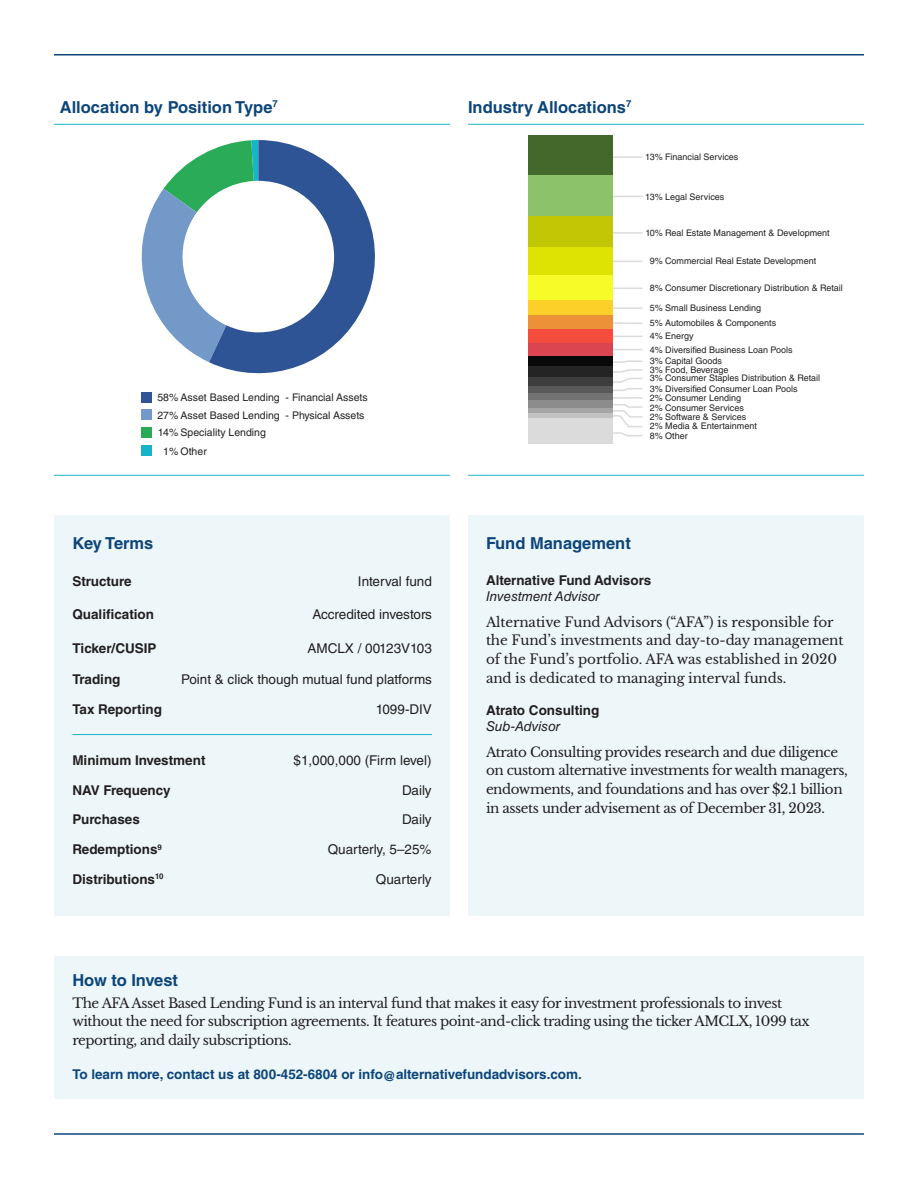
<style>
.page{position:relative;width:918px;height:1188px;background:#fff}
.page>*{position:absolute;margin:0;border:0;box-sizing:border-box;transform-origin:0 0}
.Headline{font:700 16.5px "Helvetica LT Std";color:#0d457a}
.Headline-2{font:13.5px/18.8px "Libre Baskerville";letter-spacing:-.03em;color:#231f20}
.Headline-3{font:13.5px/18.8px "Libre Baskerville";letter-spacing:-.01em;color:#231f20}
.Headline-4{font:700 13.5px "Helvetica LT Std";color:#231f20}
.Headline-5{font:13.5px "Helvetica LT Std";color:#231f20}
.Headline-6{font:700 13.5px "Helvetica LT Std";color:#0d457a}
.Headline-7{font:italic 13.5px "Helvetica LT Std";color:#231f20}
.Headline-8{font:10.5px "Helvetica LT Std";color:#231f20}
.Headline-9{font:9px "Helvetica LT Std";color:#231f20}
.Headline-10{font:700 7.8px "Helvetica LT Std";color:#231f20}
</style>
<div class="page">
<hr style="left:54px;top:475px;width:396px;height:1px;background:#1eb4c9">
<hr style="left:468px;top:475px;width:396px;height:1px;background:#1eb4c9">
<hr style="left:54px;top:124px;width:396px;height:1px;background:#1eb4c9">
<hr style="left:468px;top:124px;width:396px;height:1px;background:#1eb4c9">
<div style="left:54px;top:516px;width:396px;height:400px;background:#edf7fa"></div>
<hr style="left:72px;top:734px;width:360px;height:1px;background:#1eb4c9">
<div style="left:54px;top:956px;width:810px;height:143px;background:#edf7fa"></div>
<div style="left:468px;top:516px;width:396px;height:400px;background:#edf7fa"></div>
<hr style="left:54px;top:1133px;width:810px;height:2px;background:#0d457a">
<hr style="left:54px;top:54px;width:810px;height:2px;background:#0d457a">
<hr style="left:608px;top:156px;width:35px;height:2px;background:#dbdbdb">
<hr style="left:608px;top:196px;width:35px;height:1px;background:#dbdbdb">
<hr style="left:608px;top:232px;width:35px;height:2px;background:#dbdbdb">
<hr style="left:608px;top:261px;width:35px;height:1px;background:#dbdbdb">
<hr style="left:608px;top:288px;width:35px;height:1px;background:#dbdbdb">
<svg style="left:612px;top:360px;width:31px;height:32px"></svg>
<hr style="left:608px;top:349px;width:35px;height:1px;background:#dbdbdb">
<hr style="left:608px;top:336px;width:35px;height:1px;background:#dbdbdb">
<svg style="left:612px;top:322px;width:31px;height:3px"></svg>
<hr style="left:608px;top:307px;width:35px;height:2px;background:#dbdbdb">
<hr style="left:608px;top:397px;width:35px;height:2px;background:#dbdbdb">
<svg style="left:612px;top:403px;width:31px;height:34px"></svg>
<div style="left:142px;top:392px;width:10px;height:11px;background:#2f5597"></div>
<div style="left:142px;top:410px;width:10px;height:10px;background:#7399ca"></div>
<div style="left:142px;top:427px;width:10px;height:10px;background:#28aa56"></div>
<div style="left:142px;top:446px;width:10px;height:10px;background:#16b4c9"></div>
<div style="left:528px;top:135px;width:84px;height:41px;background:#42692b"></div>
<div style="left:528px;top:176px;width:84px;height:40px;background:#8cc269"></div>
<div style="left:528px;top:216px;width:84px;height:31px;background:#c2c705"></div>
<div style="left:528px;top:247px;width:84px;height:29px;background:#dee303"></div>
<div style="left:528px;top:276px;width:84px;height:25px;background:#f7fc29"></div>
<div style="left:528px;top:301px;width:84px;height:14px;background:#fccf29"></div>
<div style="left:528px;top:315px;width:84px;height:14px;background:#ed9138"></div>
<div style="left:528px;top:329px;width:84px;height:14px;background:#f24d3d"></div>
<div style="left:528px;top:343px;width:84px;height:13px;background:#db454f"></div>
<div style="left:528px;top:356px;width:84px;height:11px;background:#080808"></div>
<div style="left:528px;top:367px;width:84px;height:10px;background:#242424"></div>
<div style="left:528px;top:377px;width:84px;height:9px;background:#3d3d3d"></div>
<div style="left:528px;top:386px;width:84px;height:8px;background:#595959"></div>
<div style="left:528px;top:394px;width:84px;height:7px;background:#737373"></div>
<div style="left:528px;top:401px;width:84px;height:7px;background:#8c8c8c"></div>
<div style="left:528px;top:408px;width:84px;height:5px;background:#a6a6a6"></div>
<div style="left:528px;top:413px;width:84px;height:5px;background:#c2c2c2"></div>
<div style="left:528px;top:418px;width:84px;height:26px;background:#dbdbdb"></div>
<svg style="left:141px;top:151px;width:68px;height:211px"></svg>
<svg style="left:209px;top:140px;width:166px;height:234px"></svg>
<p class="Headline" style="left:60px;top:97px;width:220px">Allocation by Position Type<sup>7</sup></p>
<p class="Headline-8" style="left:157px;top:391px;width:212px">58% Asset Based Lending - Financial Assets</p>
<p class="Headline-8" style="left:157px;top:409px;width:209px">27% Asset Based Lending - Physical Assets</p>
<p class="Headline-8" style="left:158px;top:426px;width:110px">14% Speciality Lending</p>
<p class="Headline-8" style="left:163px;top:445px;width:45px">1% Other</p>
<p class="Headline" style="left:72px;top:533px;width:82px">Key Terms</p>
<p class="Headline-4" style="left:72px;top:573px;width:61px">Structure</p>
<p class="Headline-5" style="left:358px;top:573px;width:76px">Interval fund</p>
<p class="Headline-4" style="left:72px;top:606px;width:83px">Qualification</p>
<p class="Headline-5" style="left:312px;top:607px;width:121px">Accredited investors</p>
<p class="Headline-4" style="left:72px;top:640px;width:86px">Ticker/CUSIP</p>
<p class="Headline-5" style="left:307px;top:640px;width:126px">AMCLX / 00123V103</p>
<p class="Headline-4" style="left:72px;top:671px;width:50px">Trading</p>
<p class="Headline-5" style="left:181px;top:672px;width:252px">Point &amp; click though mutual fund platforms</p>
<p class="Headline-4" style="left:72px;top:701px;width:91px">Tax Reporting</p>
<p class="Headline-5" style="left:376px;top:702px;width:58px">1099-DIV</p>
<p class="Headline-4" style="left:72px;top:752px;width:135px">Minimum Investment</p>
<p class="Headline-5" style="left:294px;top:752px;width:140px">$1,000,000 (Firm level)</p>
<p class="Headline-4" style="left:72px;top:782px;width:100px">NAV Frequency</p>
<p class="Headline-5" style="left:402px;top:782px;width:31px">Daily</p>
<p class="Headline-4" style="left:72px;top:811px;width:69px">Purchases</p>
<p class="Headline-5" style="left:402px;top:812px;width:31px">Daily</p>
<p class="Headline-4" style="left:72px;top:841px;width:91px">Redemptions<sup>9</sup></p>
<p class="Headline-5" style="left:328px;top:842px;width:105px">Quarterly, 5–25%</p>
<p class="Headline-10" style="left:155px;top:872px;width:10px">10</p>
<p class="Headline-4" style="left:72px;top:871px;width:84px">Distributions</p>
<p class="Headline-5" style="left:376px;top:871px;width:57px">Quarterly</p>
<p class="Headline" style="left:72px;top:970px;width:107px">How to Invest</p>
<p class="Headline" style="left:468px;top:97px;width:165px">Industry Allocations<sup>7</sup></p>
<p class="Headline-9" style="left:645px;top:152px;width:95px">13% Financial Services</p>
<p class="Headline-9" style="left:645px;top:191px;width:81px">13% Legal Services</p>
<p class="Headline-9" style="left:645px;top:227px;width:186px">10% Real Estate Management &amp; Development</p>
<p class="Headline-9" style="left:650px;top:256px;width:168px">9% Commercial Real Estate Development</p>
<p class="Headline-9" style="left:650px;top:283px;width:195px">8% Consumer Discretionary Distribution &amp; Retail</p>
<p class="Headline-9" style="left:650px;top:303px;width:113px">5% Small Business Lending</p>
<p class="Headline-9" style="left:650px;top:318px;width:128px">5% Automobiles &amp; Components</p>
<p class="Headline-9" style="left:650px;top:331px;width:45px">4% Energy</p>
<p class="Headline-9" style="left:650px;top:344px;width:144px">4% Diversified Business Loan Pools</p>
<p class="Headline-9" style="left:650px;top:356px;width:74px">3% Capital Goods</p>
<p class="Headline-9" style="left:650px;top:364px;width:80px">3% Food, Beverage</p>
<p class="Headline-9" style="left:650px;top:373px;width:172px">3% Consumer Staples Distribution &amp; Retail</p>
<p class="Headline-9" style="left:650px;top:383px;width:149px">3% Diversified Consumer Loan Pools</p>
<p class="Headline-9" style="left:650px;top:393px;width:93px">2% Consumer Lending</p>
<p class="Headline-9" style="left:650px;top:402px;width:96px">2% Consumer Services</p>
<p class="Headline-9" style="left:650px;top:412px;width:98px">2% Software &amp; Services</p>
<p class="Headline-9" style="left:650px;top:421px;width:109px">2% Media &amp; Entertainment</p>
<p class="Headline-9" style="left:650px;top:430px;width:39px">8% Other</p>
<p class="Headline" style="left:486px;top:533px;width:146px">Fund Management</p>
<p class="Headline-4" style="left:486px;top:572px;width:167px">Alternative Fund Advisors</p>
<p class="Headline-7" style="left:486px;top:588px;width:116px">Investment Advisor</p>
<p class="Headline-3" style="left:486px;top:612px;width:359px">Alternative Fund Advisors (“AFA”) is responsible for the Fund’s investments and day-to-day management of the Fund’s portfolio. AFA was established in 2020 and is dedicated to managing interval funds.</p>
<p class="Headline-4" style="left:486px;top:702px;width:115px">Atrato Consulting</p>
<p class="Headline-7" style="left:486px;top:719px;width:76px">Sub-Advisor</p>
<p class="Headline-2" style="left:486px;top:743px;width:363px">Atrato Consulting provides research and due diligence on custom alternative investments for wealth managers, endowments, and foundations and has over $2.1 billion in assets under advisement as of December 31, 2023.</p>
<p class="Headline-2" style="left:72px;top:993px;width:739px">The AFA Asset Based Lending Fund is an interval fund that makes it easy for investment professionals to invest without the need for subscription agreements. It features point-and-click trading using the ticker AMCLX, 1099 tax reporting, and daily subscriptions.</p>
<p class="Headline-6" style="left:72px;top:1066px;width:511px">To learn more, contact us at 800-452-6804 or info@alternativefundadvisors.com.</p>
</div>
